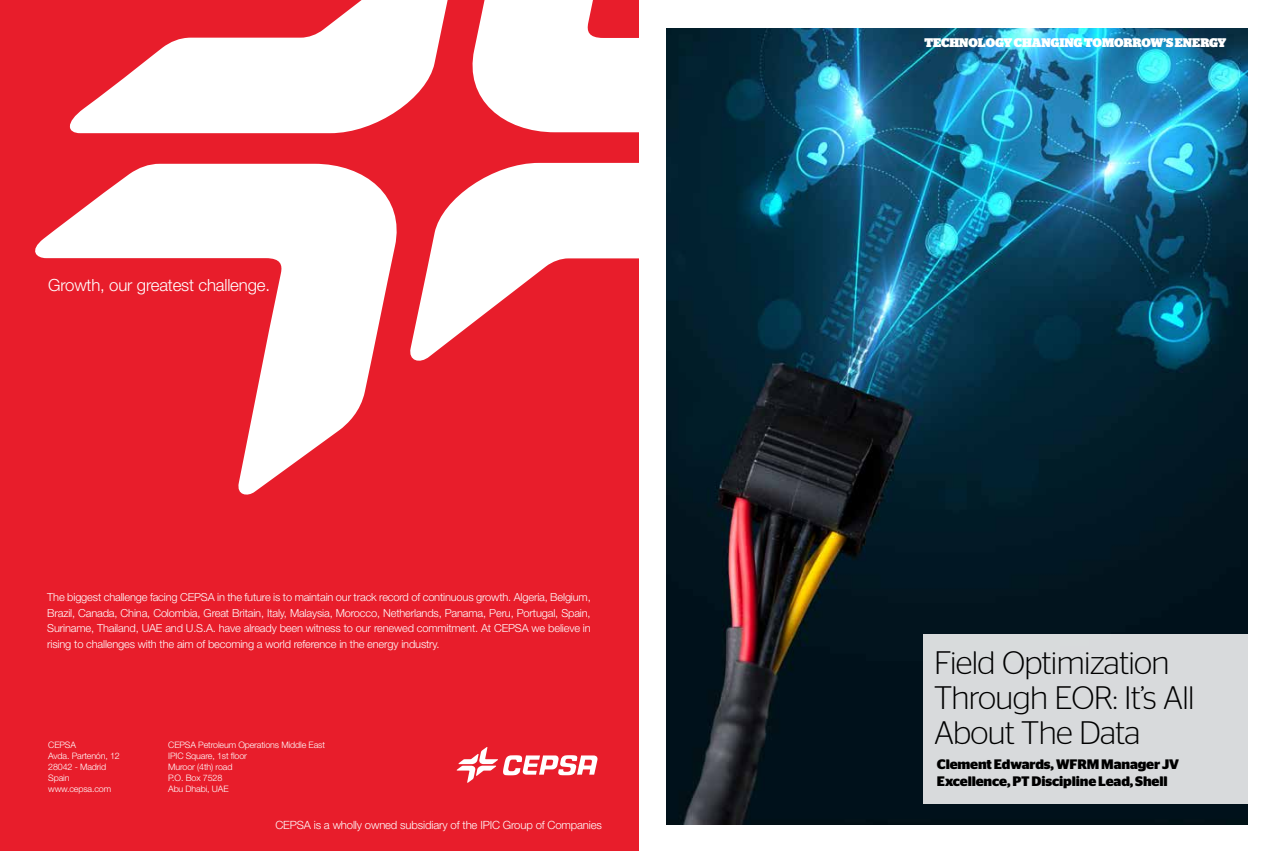
<style>
.page{position:relative;width:1276px;height:851px;background:#fff}
.page>*{position:absolute;margin:0;border:0;box-sizing:border-box;transform-origin:0 0}
.t1{font:300 32.5px/35px "Stag Sans";letter-spacing:-.02em;color:#000}
.t2{font:300 16.75px "Helvetica Neue LT";letter-spacing:-.01em;color:#fff}
.t3{font:700 13.75px/17.5px "Stag Sans";letter-spacing:-.01em;color:#000}
.t4{font:900 12.5px "Stag";letter-spacing:-.005em;color:#fff}
.t5{font:300 11.38px "Helvetica Neue LT";letter-spacing:-.015em;color:#fff}
.t6{font:300 11.12px/15.6px "Helvetica Neue LT";letter-spacing:-.015em;color:#fff;text-align:justify}
.t7{font:300 8.88px/10.9px "Helvetica Neue LT";letter-spacing:-.015em;color:#fff}
</style>
<div class="page">
<div style="left:0;top:0;width:638px;height:850px;background:#e81d2b"></div>
<svg style="left:35px;top:0;width:603px;height:495px"></svg>
<svg style="left:456px;top:747px;width:141px;height:35px"></svg>
<img style="left:666px;top:28px;width:581px;height:796px">
<div style="left:922px;top:634px;width:326px;height:169px;background:#d8dadc"></div>
<h2 class="t2" style="left:48px;top:275px;width:223px">Growth, our greatest challenge.</h2>
<p class="t6" style="left:47px;top:588px;width:545px">The biggest challenge facing CEPSA in the future is to maintain our track record of continuous growth. Algeria, Belgium, Brazil, Canada, China, Colombia, Great Britain, Italy, Malaysia, Morocco, Netherlands, Panama, Peru, Portugal, Spain, Suriname, Thailand, UAE and U.S.A. have already been witness to our renewed commitment. At CEPSA we believe in rising to challenges with the aim of becoming a world reference in the energy industry.</p>
<p class="t7" style="left:48px;top:739px;width:73px">CEPSA<br>Avda. Partenón, 12<br>28042 - Madrid<br>Spain www.cepsa.com</p>
<p class="t7" style="left:168px;top:739px;width:158px">CEPSA Petroleum Operations Middle East<br>IPIC Square, 1st floor<br>Muroor (4th) road<br>P.O. Box 7528<br>Abu Dhabi, UAE</p>
<p class="t5" style="left:275px;top:818px;width:328px">CEPSA is a wholly owned subsidiary of the IPIC Group of Companies</p>
<p class="t4" style="left:924px;top:38px;width:10px">TEC</p>
<p class="t4" style="left:949px;top:38px;width:235px">HNOLOGY CHANGING TOMORROW’S ENE</p>
<p class="t4" style="left:1200px;top:38px;width:28px">RGY</p>
<h1 class="t1" style="left:934px;top:645px;width:262px">Field Optimization<br>Through EOR: It’s All<br>About The Data</h1>
<p class="t3" style="left:937px;top:755px;width:244px">Clement Edwards, WFRM Manager JV<br>Excellence, PT Discipline Lead, Shell</p>
</div>
